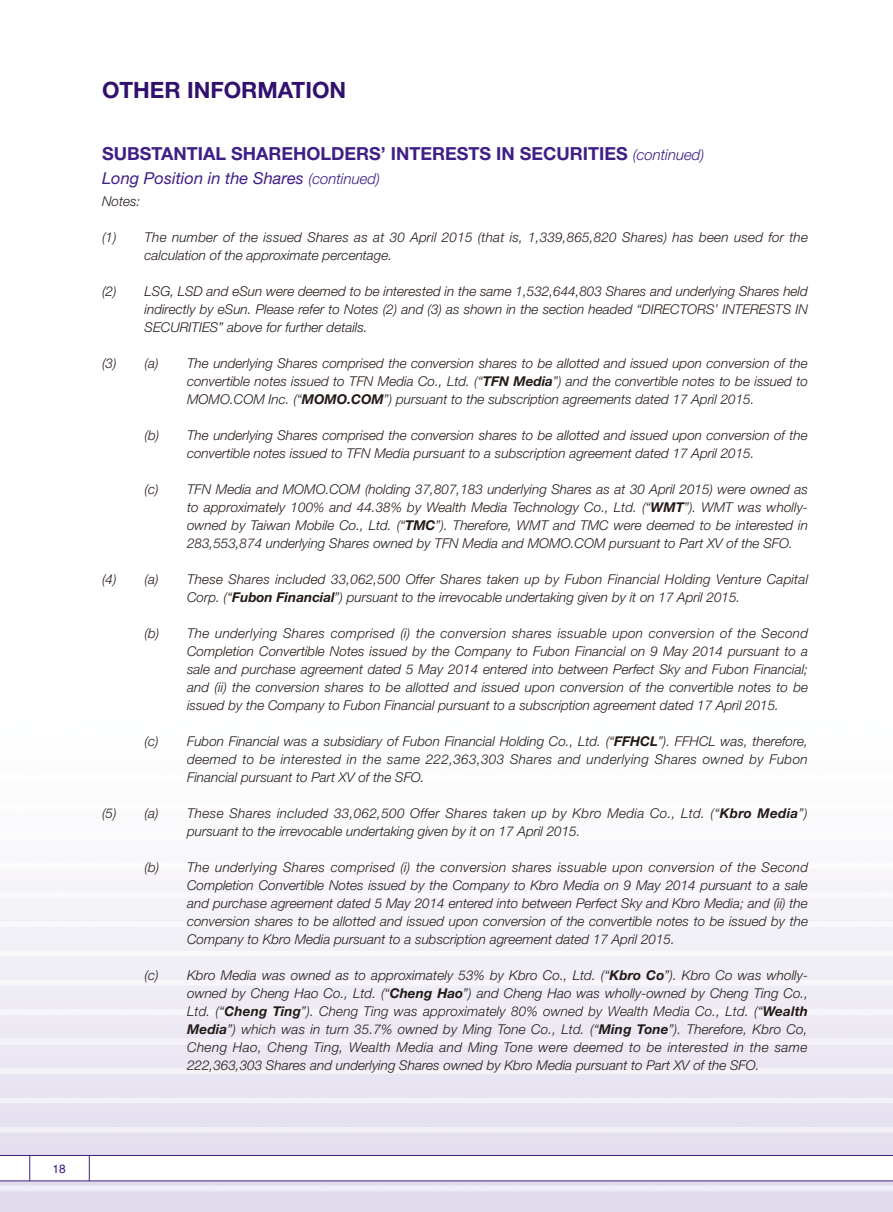
<style>
.page{position:relative;width:893px;height:1212px;background:#fff}
.page>*{position:absolute;margin:0;border:0;box-sizing:border-box;transform-origin:0 0}
.t1{font:700 22.5px "Helvetica Neue LT Std";color:#32106e}
.t2{font:700 18px "Helvetica Neue LT Std";color:#3f1e87}
.t3{font:italic 16.5px "Helvetica Neue LT Std";color:#3f1e87}
.t4{font:italic 300 13.5px/18px "Helvetica Neue LT Std";color:#231916;text-align:justify}
.t5{font:italic 300 13.5px/18px "Helvetica Neue LT Std";letter-spacing:.025em;color:#231916}
.t6{font:12px "Helvetica";color:#3f1e87}
.s1{font-weight:300;font-style:italic;font-size:15px}
.s2{font-weight:300;font-size:15px}
.s3{font-weight:700}
</style>
<div class="page">
<svg style="left:89px;top:1156px;width:1px;height:24px"></svg>
<svg style="left:29px;top:1156px;width:1px;height:24px"></svg>
<hr style="left:0;top:1180px;width:893px;height:1px;background:#3f1e87">
<hr style="left:0;top:1155px;width:893px;height:1px;background:#3f1e87">
<p class="t6" style="left:53px;top:1159px;width:15px">18</p>
<h1 class="t1" style="left:102px;top:76px;width:246px">OTHER INFORMATION</h1>
<h2 class="t2" style="left:102px;top:142px;width:604px">SUBSTANTIAL SHAREHOLDERS’ INTERESTS IN SECURITIES <span class="s1">(continued)</span></h2>
<p class="t3" style="left:102px;top:168px;width:280px">Long Position in the Shares <span class="s2">(continued)</span></p>
<p class="t4" style="left:102px;top:192px;width:40px">Notes:</p>
<p class="t4" style="left:145px;top:228px;width:665px;text-indent:-43px">(1) The number of the issued Shares as at 30 April 2015 (that is, 1,339,865,820 Shares) has been used for the calculation of the approximate percentage.</p>
<p class="t4" style="left:145px;top:282px;width:665px;text-indent:-43px">(2) LSG, LSD and eSun were deemed to be interested in the same 1,532,644,803 Shares and underlying Shares held indirectly by eSun. Please refer to Notes (2) and (3) as shown in the section headed “DIRECTORS’ INTERESTS IN SECURITIES” above for further details.</p>
<p class="t4" style="left:102px;top:354px;width:58px">(3) (a)</p>
<p class="t4" style="left:187px;top:354px;width:622px">The underlying Shares comprised the conversion shares to be allotted and issued upon conversion of the convertible notes issued to TFN Media Co., Ltd. (“<span class="s3">TFN Media</span>”) and the convertible notes to be issued to MOMO.COM Inc. (“<span class="s3">MOMO.COM</span>”) pursuant to the subscription agreements dated 17 April 2015.</p>
<p class="t4" style="left:187px;top:426px;width:622px;text-indent:-43px">(b) The underlying Shares comprised the conversion shares to be allotted and issued upon conversion of the convertible notes issued to TFN Media pursuant to a subscription agreement dated 17 April 2015.</p>
<p class="t4" style="left:187px;top:480px;width:622px;text-indent:-43px">(c) TFN Media and MOMO.COM (holding 37,807,183 underlying Shares as at 30 April 2015) were owned as to approximately 100% and 44.38% by Wealth Media Technology Co., Ltd. (“<span class="s3">WMT</span>”). WMT was wholly&shy;owned by Taiwan Mobile Co., Ltd. (“<span class="s3">TMC</span>”). Therefore, WMT and TMC were deemed to be interested in 283,553,874 underlying Shares owned by TFN Media and MOMO.COM pursuant to Part XV of the SFO.</p>
<p class="t4" style="left:102px;top:570px;width:58px">(4) (a)</p>
<p class="t4" style="left:187px;top:570px;width:622px">These Shares included 33,062,500 Offer Shares taken up by Fubon Financial Holding Venture Capital<br>Corp. (“<span class="s3">Fubon Financial</span>”) pursuant to the irrevocable undertaking given by it on 17 April 2015.</p>
<p class="t4" style="left:187px;top:624px;width:623px;text-indent:-43px">(b) The underlying Shares comprised (i) the conversion shares issuable upon conversion of the Second Completion Convertible Notes issued by the Company to Fubon Financial on 9 May 2014 pursuant to a sale and purchase agreement dated 5 May 2014 entered into between Perfect Sky and Fubon Financial; and (ii) the conversion shares to be allotted and issued upon conversion of the convertible notes to be issued by the Company to Fubon Financial pursuant to a subscription agreement dated 17 April 2015.</p>
<p class="t4" style="left:187px;top:732px;width:622px;text-indent:-43px">(c) Fubon Financial was a subsidiary of Fubon Financial Holding Co., Ltd. (“<span class="s3">FFHCL</span>”). FFHCL was, therefore, deemed to be interested in the same 222,363,303 Shares and underlying Shares owned by Fubon Financial pursuant to Part XV of the SFO.</p>
<p class="t4" style="left:102px;top:804px;width:58px">(5) (a)</p>
<p class="t5" style="left:187px;top:804px;width:622px">These Shares included 33,062,500 Offer Shares taken up by Kbro Media Co., Ltd. (“<span class="s3">Kbro Media</span>”) pursuant to the irrevocable undertaking given by it on 17 April 2015.</p>
<p class="t4" style="left:187px;top:858px;width:623px;text-indent:-43px">(b) The underlying Shares comprised (i) the conversion shares issuable upon conversion of the Second Completion Convertible Notes issued by the Company to Kbro Media on 9 May 2014 pursuant to a sale and purchase agreement dated 5 May 2014 entered into between Perfect Sky and Kbro Media; and (ii) the conversion shares to be allotted and issued upon conversion of the convertible notes to be issued by the Company to Kbro Media pursuant to a subscription agreement dated 17 April 2015.</p>
<p class="t4" style="left:187px;top:966px;width:622px;text-indent:-43px">(c) Kbro Media was owned as to approximately 53% by Kbro Co., Ltd. (“<span class="s3">Kbro Co</span>”). Kbro Co was wholly&shy;owned by Cheng Hao Co., Ltd. (“<span class="s3">Cheng Hao</span>”) and Cheng Hao was wholly-owned by Cheng Ting Co., Ltd. (“<span class="s3">Cheng Ting</span>”). Cheng Ting was approximately 80% owned by Wealth Media Co., Ltd. (“<span class="s3">Wealth Media</span>”) which was in turn 35.7% owned by Ming Tone Co., Ltd. (“<span class="s3">Ming Tone</span>”). Therefore, Kbro Co, Cheng Hao, Cheng Ting, Wealth Media and Ming Tone were deemed to be interested in the same 222,363,303 Shares and underlying Shares owned by Kbro Media pursuant to Part XV of the SFO.</p>
</div>
